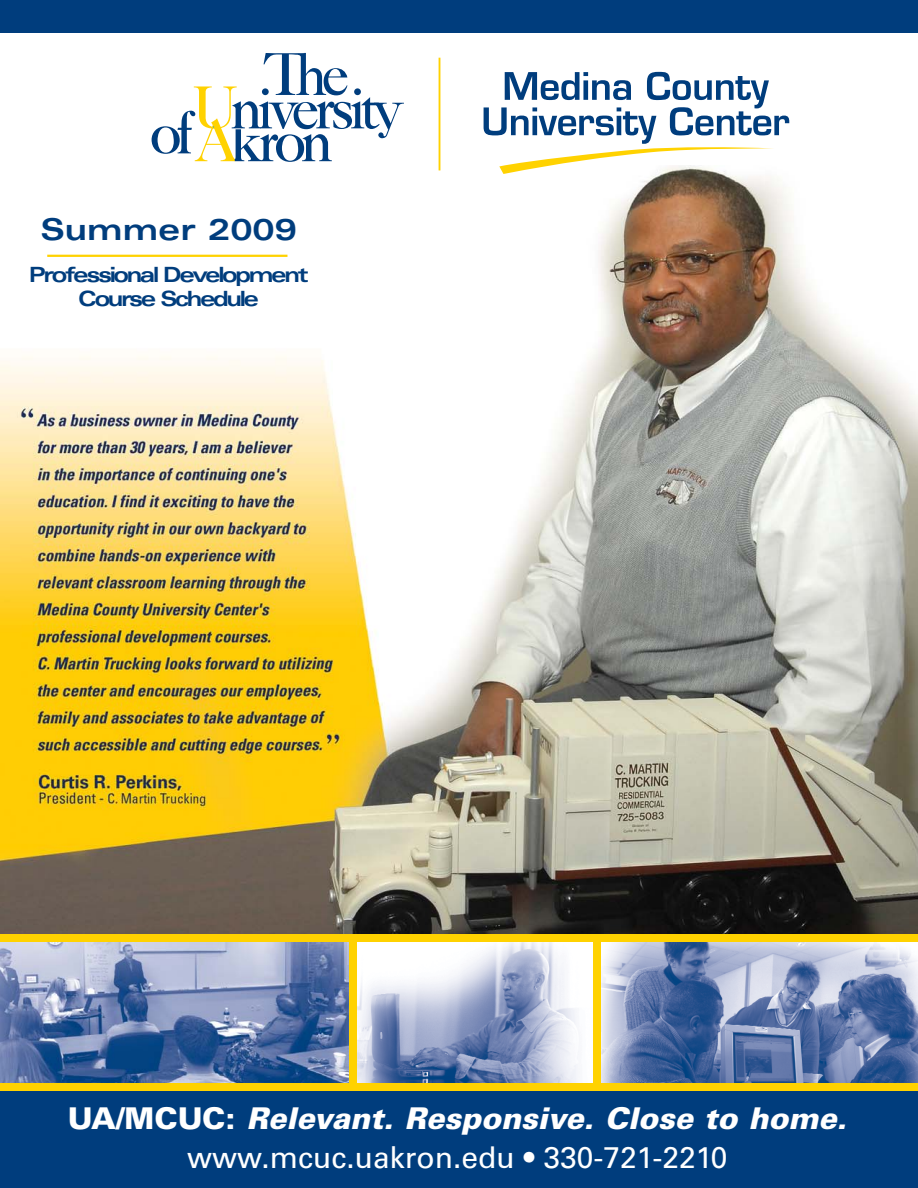
<style>
.page{position:relative;width:918px;height:1188px;background:#fff}
.page>*{position:absolute;margin:0;border:0;box-sizing:border-box;transform-origin:0 0}
.t1{font:italic 900 30px/39px "Univers";color:#fff;text-align:center}
.t2{font:700 expanded 30px "Univers";color:#003d7d}
.t3{font:700 expanded 21px/24px "Univers";letter-spacing:-.11em;color:#003d7d;text-align:center}
.s1{font-style:normal}
.s2{font-weight:400;font-style:normal}
</style>
<div class="page">
<img style="left:0;top:165px;width:918px;height:769px">
<div style="left:0;top:934px;width:918px;height:159px;background:#ffd200"></div>
<img style="left:358px;top:943px;width:234px;height:140px">
<img style="left:601px;top:943px;width:317px;height:139px">
<img style="left:0;top:943px;width:349px;height:140px">
<div style="left:0;top:0;width:918px;height:32px;background:#003d7d"></div>
<svg style="left:152px;top:53px;width:252px;height:109px"></svg>
<svg style="left:484px;top:72px;width:305px;height:102px"></svg>
<hr style="left:439px;top:58px;width:1px;height:112px;background:#ffd200">
<hr style="left:47px;top:255px;width:240px;height:2px;background:#ffd200">
<div style="left:0;top:1091px;width:918px;height:97px;background:#003d7d"></div>
<p class="t2" style="left:41px;top:215px;width:258px">Summer 2009</p>
<p class="t3" style="left:29px;top:264px;width:281px">Professional Development<br>Course Schedule</p>
<p class="t1" style="left:68px;top:1100px;width:787px"><span class="s1">U A/ M C U C :</span> Relevant. Responsive. Close to home. <span class="s2">www.mcuc.uakron.edu • 330-721-2210</span></p>
</div>
